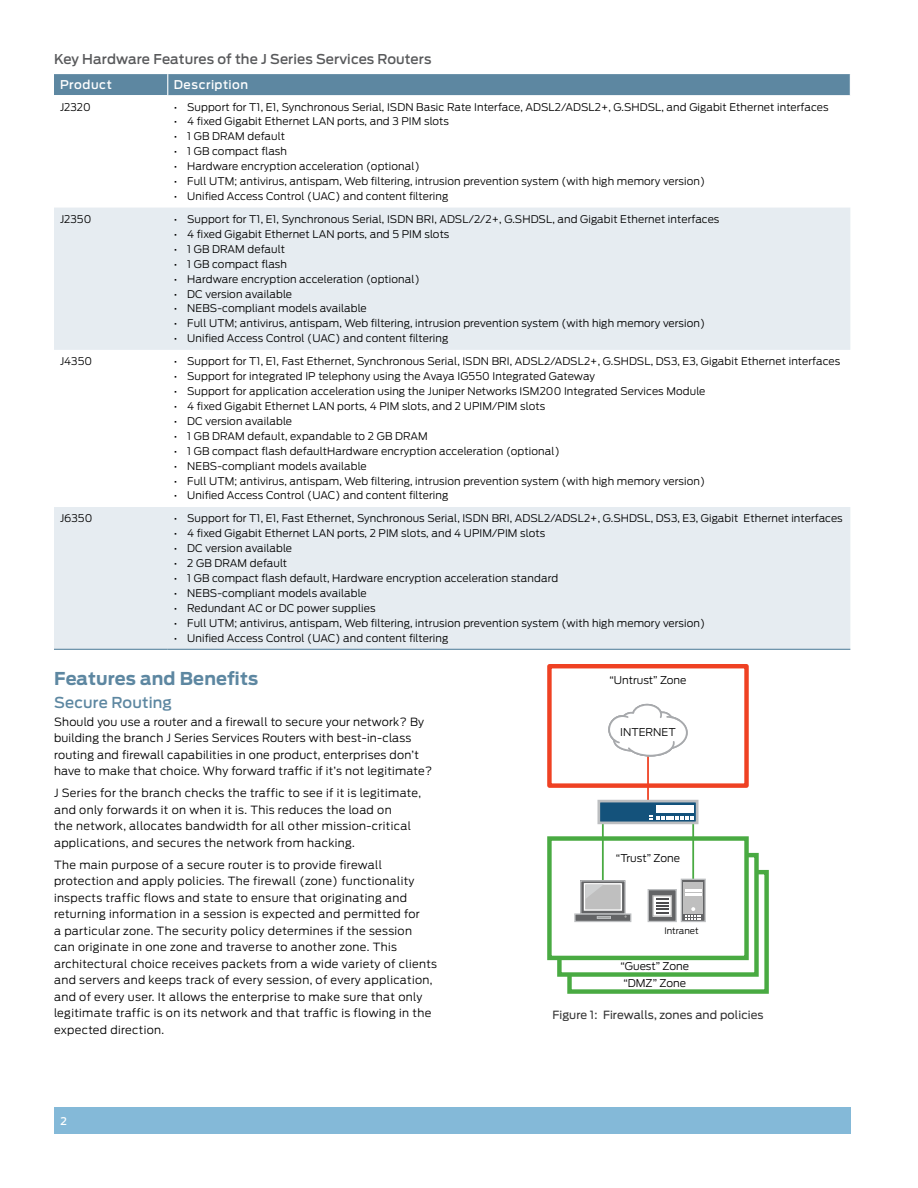
<style>
.page{position:relative;width:918px;height:1188px;background:#fff}
.page>*{position:absolute;margin:0;border:0;box-sizing:border-box;transform-origin:0 0}
.t1{font:700 17.7px "Antenna";letter-spacing:.01em;color:#5d87a1}
.t2{font:500 15px "Antenna";letter-spacing:.015em;color:#5d87a1}
.t3{font:500 13.5px "Antenna";letter-spacing:.01em;color:#58595b}
.t4{font:500 12px "Antenna";letter-spacing:.045em;color:#fff}
.t5{font:300 11.25px/16.5px "Antenna";letter-spacing:.03em;color:#000}
.t6{font:11.25px "Antenna";letter-spacing:.01em;color:#333}
.t7{font:300 10.65px/16.4px "Antenna";color:#000}
.t8{font:300 10.5px "Antenna";letter-spacing:.01em;color:#000}
.t9{font:500 10.5px "Antenna";color:#fff}
.t10{font:300 8.85px "Antenna";color:#000}
</style>
<div class="page">
<div style="left:54px;top:1107px;width:796px;height:27px;background:#84b9d8"></div>
<svg style="left:54px;top:208px;width:796px;height:441px;fill:#e6ecf1"></svg>
<div style="left:54px;top:74px;width:796px;height:21px;background:#5d87a1"></div>
<hr style="left:54px;top:649px;width:114px;height:1px;background:#5d87a1">
<hr style="left:168px;top:649px;width:682px;height:1px;background:#5d87a1">
<div style="left:547px;top:664px;width:202px;height:124px;border:4px solid #ef4123"></div>
<div style="left:567px;top:870px;width:202px;height:124px;border:4px solid #49aa42"></div>
<div style="left:559px;top:855px;width:198px;height:120px;background:#fff"></div>
<div style="left:557px;top:853px;width:202px;height:124px;border:4px solid #49aa42"></div>
<hr style="left:647px;top:746px;width:2px;height:59px;background:#ef4123">
<div style="left:549px;top:839px;width:198px;height:119px;background:#fff"></div>
<div style="left:547px;top:836px;width:202px;height:124px;border:4px solid #49aa42"></div>
<hr style="left:602px;top:823px;width:2px;height:77px;background:#49aa42">
<hr style="left:692px;top:823px;width:2px;height:77px;background:#49aa42">
<svg style="left:683px;top:881px;width:21px;height:39px"></svg>
<div style="left:681px;top:879px;width:25px;height:43px;border:1px solid #bcbec0"></div>
<div style="left:684px;top:882px;width:19px;height:32px;background:#bfbfbf"></div>
<hr style="left:685px;top:889px;width:16px;height:3px;background:#fff">
<hr style="left:685px;top:893px;width:16px;height:3px;background:#fff">
<svg style="left:685px;top:907px;width:16px;height:13px"></svg>
<div style="left:648px;top:890px;width:28px;height:31px;background:#636466"></div>
<div style="left:648px;top:889px;width:29px;height:33px;border:1px solid #bcbec0"></div>
<div style="left:653px;top:896px;width:18px;height:20px;background:#fff"></div>
<div style="left:652px;top:895px;width:20px;height:22px;border:1px solid #bfbfbf"></div>
<svg style="left:656px;top:899px;width:13px;height:15px"></svg>
<div style="left:599px;top:801px;width:98px;height:22px;background:#14527b"></div>
<div style="left:597px;top:800px;width:101px;height:24px;border:3px solid #bcbec0"></div>
<div style="left:656px;top:805px;width:38px;height:8px;background:#fff"></div>
<svg style="left:649px;top:816px;width:45px;height:4px"></svg>
<div style="left:581px;top:881px;width:44px;height:33px;background:#636466"></div>
<div style="left:580px;top:880px;width:46px;height:35px;border:1px solid #bcbec0"></div>
<div style="left:584px;top:884px;width:37px;height:26px;background:#bfbfbf"></div>
<div style="left:584px;top:883px;width:38px;height:28px;border:1px solid #fff"></div>
<svg style="left:585px;top:885px;width:17px;height:14px"></svg>
<div style="left:575px;top:914px;width:56px;height:7px;background:#636466"></div>
<div style="left:574px;top:913px;width:57px;height:9px;border:1px solid #bcbec0"></div>
<div style="left:597px;top:916px;width:14px;height:3px;border:1px solid #bcbec0"></div>
<svg style="left:608px;top:703px;width:80px;height:54px"></svg>
<p class="t3" style="left:54px;top:51px;width:379px">Key Hardware Features of the J Series Services Routers</p>
<p class="t4" style="left:60px;top:78px;width:53px">Product</p>
<p class="t4" style="left:174px;top:78px;width:76px">Description</p>
<p class="t8" style="left:60px;top:101px;width:32px">J2320</p>
<p class="t8" style="left:174px;top:101px;width:656px">• Support for T1, E1, Synchronous Serial, ISDN Basic Rate Interface, ADSL2/ADSL2+, G.SHDSL, and Gigabit Ethernet interfaces</p>
<p class="t8" style="left:174px;top:116px;width:277px">• 4 fixed Gigabit Ethernet LAN ports, and 3 PIM slots</p>
<p class="t8" style="left:174px;top:130px;width:113px">• 1 GB DRAM default</p>
<p class="t8" style="left:174px;top:145px;width:115px">• 1 GB compact flash</p>
<p class="t8" style="left:174px;top:160px;width:247px">• Hardware encryption acceleration (optional)</p>
<p class="t8" style="left:174px;top:175px;width:533px">• Full UTM; antivirus, antispam, Web filtering, intrusion prevention system (with high memory version)</p>
<p class="t8" style="left:174px;top:190px;width:276px">• Unified Access Control (UAC) and content filtering</p>
<p class="t8" style="left:60px;top:213px;width:33px">J2350</p>
<p class="t8" style="left:174px;top:213px;width:547px">• Support for T1, E1, Synchronous Serial, ISDN BRI, ADSL/2/2+, G.SHDSL, and Gigabit Ethernet interfaces</p>
<p class="t8" style="left:174px;top:228px;width:277px">• 4 fixed Gigabit Ethernet LAN ports, and 5 PIM slots</p>
<p class="t8" style="left:174px;top:243px;width:113px">• 1 GB DRAM default</p>
<p class="t8" style="left:174px;top:258px;width:115px">• 1 GB compact flash</p>
<p class="t8" style="left:174px;top:273px;width:247px">• Hardware encryption acceleration (optional)</p>
<p class="t8" style="left:174px;top:288px;width:120px">• DC version available</p>
<p class="t8" style="left:174px;top:303px;width:195px">• NEBS-compliant models available</p>
<p class="t8" style="left:174px;top:317px;width:533px">• Full UTM; antivirus, antispam, Web filtering, intrusion prevention system (with high memory version)</p>
<p class="t8" style="left:174px;top:332px;width:276px">• Unified Access Control (UAC) and content filtering</p>
<p class="t8" style="left:60px;top:355px;width:34px">J4350</p>
<p class="t8" style="left:174px;top:355px;width:668px">• Support for T1, E1, Fast Ethernet, Synchronous Serial, ISDN BRI, ADSL2/ADSL2+, G.SHDSL, DS3, E3, Gigabit Ethernet interfaces</p>
<p class="t8" style="left:174px;top:370px;width:423px">• Support for integrated IP telephony using the Avaya IG550 Integrated Gateway</p>
<p class="t8" style="left:174px;top:385px;width:533px">• Support for application acceleration using the Juniper Networks ISM200 Integrated Services Module</p>
<p class="t8" style="left:174px;top:400px;width:373px">• 4 fixed Gigabit Ethernet LAN ports, 4 PIM slots, and 2 UPIM/PIM slots</p>
<p class="t8" style="left:174px;top:415px;width:120px">• DC version available</p>
<p class="t8" style="left:174px;top:430px;width:256px">• 1 GB DRAM default, expandable to 2 GB DRAM</p>
<p class="t8" style="left:174px;top:445px;width:387px">• 1 GB compact flash defaultHardware encryption acceleration (optional)</p>
<p class="t8" style="left:174px;top:460px;width:195px">• NEBS-compliant models available</p>
<p class="t8" style="left:174px;top:475px;width:533px">• Full UTM; antivirus, antispam, Web filtering, intrusion prevention system (with high memory version)</p>
<p class="t8" style="left:174px;top:490px;width:276px">• Unified Access Control (UAC) and content filtering</p>
<p class="t8" style="left:60px;top:513px;width:34px">J6350</p>
<p class="t8" style="left:174px;top:513px;width:671px">• Support for T1, E1, Fast Ethernet, Synchronous Serial, ISDN BRI, ADSL2/ADSL2+, G.SHDSL, DS3, E3, Gigabit Ethernet interfaces</p>
<p class="t8" style="left:174px;top:527px;width:373px">• 4 fixed Gigabit Ethernet LAN ports, 2 PIM slots, and 4 UPIM/PIM slots</p>
<p class="t8" style="left:174px;top:542px;width:120px">• DC version available</p>
<p class="t8" style="left:174px;top:557px;width:115px">• 2 GB DRAM default</p>
<p class="t8" style="left:174px;top:572px;width:386px">• 1 GB compact flash default, Hardware encryption acceleration standard</p>
<p class="t8" style="left:174px;top:587px;width:195px">• NEBS-compliant models available</p>
<p class="t8" style="left:174px;top:602px;width:203px">• Redundant AC or DC power supplies</p>
<p class="t8" style="left:174px;top:617px;width:533px">• Full UTM; antivirus, antispam, Web filtering, intrusion prevention system (with high memory version)</p>
<p class="t8" style="left:174px;top:632px;width:276px">• Unified Access Control (UAC) and content filtering</p>
<h1 class="t1" style="left:54px;top:668px;width:206px">Features and Benefits</h1>
<h2 class="t2" style="left:54px;top:694px;width:120px">Secure Routing</h2>
<p class="t5" style="left:54px;top:714px;width:380px">Should you use a router and a firewall to secure your network? By building the branch J Series Services Routers with best-in-class routing and firewall capabilities in one product, enterprises don’t have to make that choice. Why forward traffic if it’s not legitimate?</p>
<p class="t5" style="left:54px;top:785px;width:369px">J Series for the branch checks the traffic to see if it is legitimate, and only forwards it on when it is. This reduces the load on<br>the network, allocates bandwidth for all other mission-critical applications, and secures the network from hacking.</p>
<p class="t5" style="left:54px;top:856px;width:385px">The main purpose of a secure router is to provide firewall protection and apply policies. The firewall (zone) functionality inspects traffic flows and state to ensure that originating and returning information in a session is expected and permitted for<br>a particular zone. The security policy determines if the session<br>can originate in one zone and traverse to another zone. This architectural choice receives packets from a wide variety of clients and servers and keeps track of every session, of every application, and of every user. It allows the enterprise to make sure that only legitimate traffic is on its network and that traffic is flowing in the expected direction.</p>
<p class="t7" style="left:609px;top:672px;width:79px">“Untrust” Zone</p>
<p class="t7" style="left:620px;top:724px;width:57px">INTERNET</p>
<p class="t7" style="left:616px;top:850px;width:66px">“Trust” Zone</p>
<p class="t10" style="left:664px;top:925px;width:36px">Intranet</p>
<p class="t7" style="left:620px;top:958px;width:70px">“Guest” Zone “DMZ” Zone</p>
<p class="t6" style="left:552px;top:1009px;width:213px">Figure 1: Firewalls, zones and policies</p>
<p class="t9" style="left:61px;top:1115px;width:8px">2</p>
</div>
